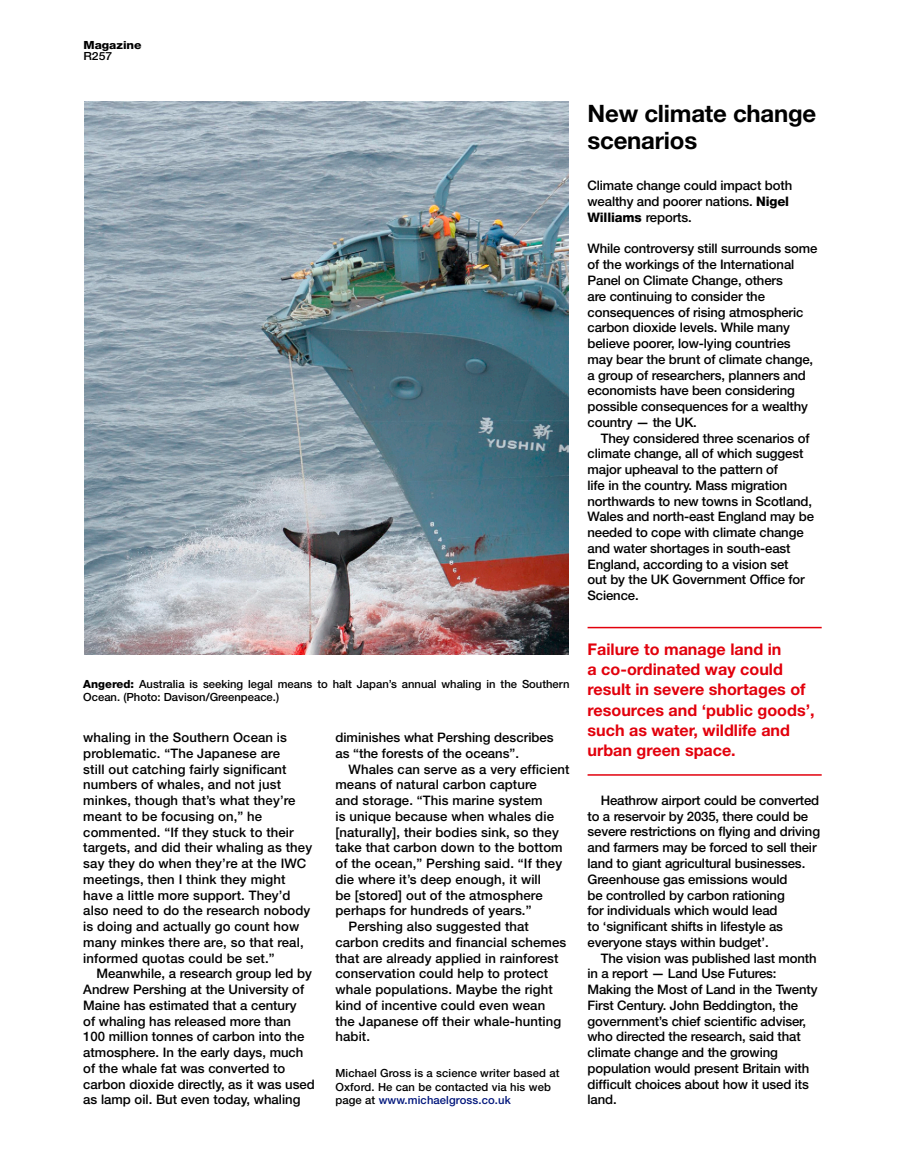
<style>
.page{position:relative;width:905px;height:1175px;background:#fff}
.page>*{position:absolute;margin:0;border:0;box-sizing:border-box;transform-origin:0 0}
.t1{font:700 24px/27px "Helvetica Neue";letter-spacing:-.01em;color:#000}
.t2{font:700 16.2px/20.2px "Helvetica Neue";color:#e2000c}
.t3{font:500 13.2px/15.8px "Helvetica Neue";letter-spacing:-.01em;color:#000}
.t4{font:500 13.2px/15.8px "Helvetica Neue";letter-spacing:.01em;color:#000}
.t5{font:500 11.25px/13.5px "Helvetica Neue";color:#000}
.t6{font:800 11.25px "Helvetica Neue";color:#000;scale:1.08 1}
.t7{font:500 11.25px "Helvetica Neue";color:#000;scale:1.08 1}
.s1{font-weight:800}
.s2{color:#00167c}
</style>
<div class="page">
<img style="left:84px;top:101px;width:485px;height:553px">
<hr style="left:587px;top:627px;width:234px;height:1px;background:#e2000c">
<hr style="left:587px;top:774px;width:234px;height:1px;background:#e2000c">
<p class="t6" style="left:83px;top:38px;width:55px">Magazine</p>
<p class="t7" style="left:83px;top:50px;width:28px">R257</p>
<p class="t5" style="left:83px;top:677px;width:487px"><span class="s1">Angered:</span> Australia is seeking legal means to halt Japan’s annual whaling in the Southern<br>Ocean. (Photo: Davison/Greenpeace.)</p>
<p class="t4" style="left:83px;top:729px;width:230px">whaling in the Southern Ocean is problematic. “The Japanese are<br>still out catching fairly significant numbers of whales, and not just minkes, though that’s what they’re meant to be focusing on,” he commented. “If they stuck to their targets, and did their whaling as they say they do when they’re at the IWC meetings, then I think they might have a little more support. They’d also need to do the research nobody is doing and actually go count how many minkes there are, so that real, informed quotas could be set.”</p>
<p class="t3" style="left:83px;top:965px;width:233px;text-indent:13px">Meanwhile, a research group led by Andrew Pershing at the University of Maine has estimated that a century<br>of whaling has released more than 100 million tonnes of carbon into the atmosphere. In the early days, much of the whale fat was converted to carbon dioxide directly, as it was used as lamp oil. But even today, whaling</p>
<p class="t3" style="left:335px;top:729px;width:220px">diminishes what Pershing describes as “the forests of the oceans”.</p>
<p class="t4" style="left:348px;top:760px;width:222px">Whales can serve as a very efficient</p>
<p class="t4" style="left:335px;top:776px;width:203px">means of natural carbon capture</p>
<p class="t4" style="left:335px;top:792px;width:209px">and storage. “This marine system</p>
<p class="t4" style="left:335px;top:808px;width:220px">is unique because when whales die</p>
<p class="t4" style="left:335px;top:823px;width:225px">[naturally], their bodies sink, so they</p>
<p class="t4" style="left:335px;top:839px;width:229px">take that carbon down to the bottom</p>
<p class="t4" style="left:335px;top:855px;width:228px">of the ocean,” Pershing said. “If they</p>
<p class="t4" style="left:335px;top:871px;width:207px">die where it’s deep enough, it will</p>
<p class="t4" style="left:335px;top:886px;width:209px">be [stored] out of the atmosphere</p>
<p class="t4" style="left:335px;top:902px;width:198px">perhaps for hundreds of years.”</p>
<p class="t4" style="left:348px;top:918px;width:182px">Pershing also suggested that</p>
<p class="t4" style="left:335px;top:934px;width:232px">carbon credits and financial schemes</p>
<p class="t4" style="left:335px;top:949px;width:224px">that are already applied in rainforest</p>
<p class="t4" style="left:335px;top:965px;width:214px">conservation could help to protect</p>
<p class="t4" style="left:335px;top:981px;width:219px">whale populations. Maybe the right</p>
<p class="t4" style="left:335px;top:997px;width:211px">kind of incentive could even wean</p>
<p class="t4" style="left:335px;top:1012px;width:227px">the Japanese off their whale-hunting</p>
<p class="t3" style="left:335px;top:1028px;width:36px">habit.</p>
<p class="t5" style="left:335px;top:1066px;width:226px">Michael Gross is a science writer based at<br>Oxford. He can be contacted via his web page at <span class="s2">www.michaelgross.co.uk</span></p>
<h1 class="t1" style="left:587px;top:99px;width:230px">New climate change scenarios</h1>
<p class="t3" style="left:587px;top:178px;width:206px">Climate change could impact both wealthy and poorer nations. <span class="s1">Nigel<br>Williams</span> reports.</p>
<p class="t3" style="left:587px;top:241px;width:231px">While controversy still surrounds some of the workings of the International Panel on Climate Change, others<br>are continuing to consider the consequences of rising atmospheric carbon dioxide levels. While many believe poorer, low-lying countries may bear the brunt of climate change, a group of researchers, planners and economists have been considering possible consequences for a wealthy country — the UK.</p>
<p class="t3" style="left:587px;top:430px;width:228px;text-indent:13px">They considered three scenarios of climate change, all of which suggest major upheaval to the pattern of<br>life in the country. Mass migration northwards to new towns in Scotland,<br>Wales and north-east England may be needed to cope with climate change and water shortages in south-east<br>England, according to a vision set<br>out by the UK Government Office for<br>Science.</p>
<p class="t2" style="left:587px;top:638px;width:228px">Failure to manage land in<br>a co-ordinated way could result in severe shortages of resources and ‘public goods’, such as water, wildlife and urban green space.</p>
<p class="t3" style="left:587px;top:792px;width:234px;text-indent:13px">Heathrow airport could be converted to a reservoir by 2035, there could be severe restrictions on flying and driving and farmers may be forced to sell their land to giant agricultural businesses.<br>Greenhouse gas emissions would<br>be controlled by carbon rationing<br>for individuals which would lead<br>to ‘significant shifts in lifestyle as everyone stays within budget’.</p>
<p class="t3" style="left:587px;top:949px;width:231px;text-indent:13px">The vision was published last month in a report — Land Use Futures:<br>Making the Most of Land in the Twenty<br>First Century. John Beddington, the government’s chief scientific adviser, who directed the research, said that climate change and the growing population would present Britain with difficult choices about how it used its land.</p>
</div>
